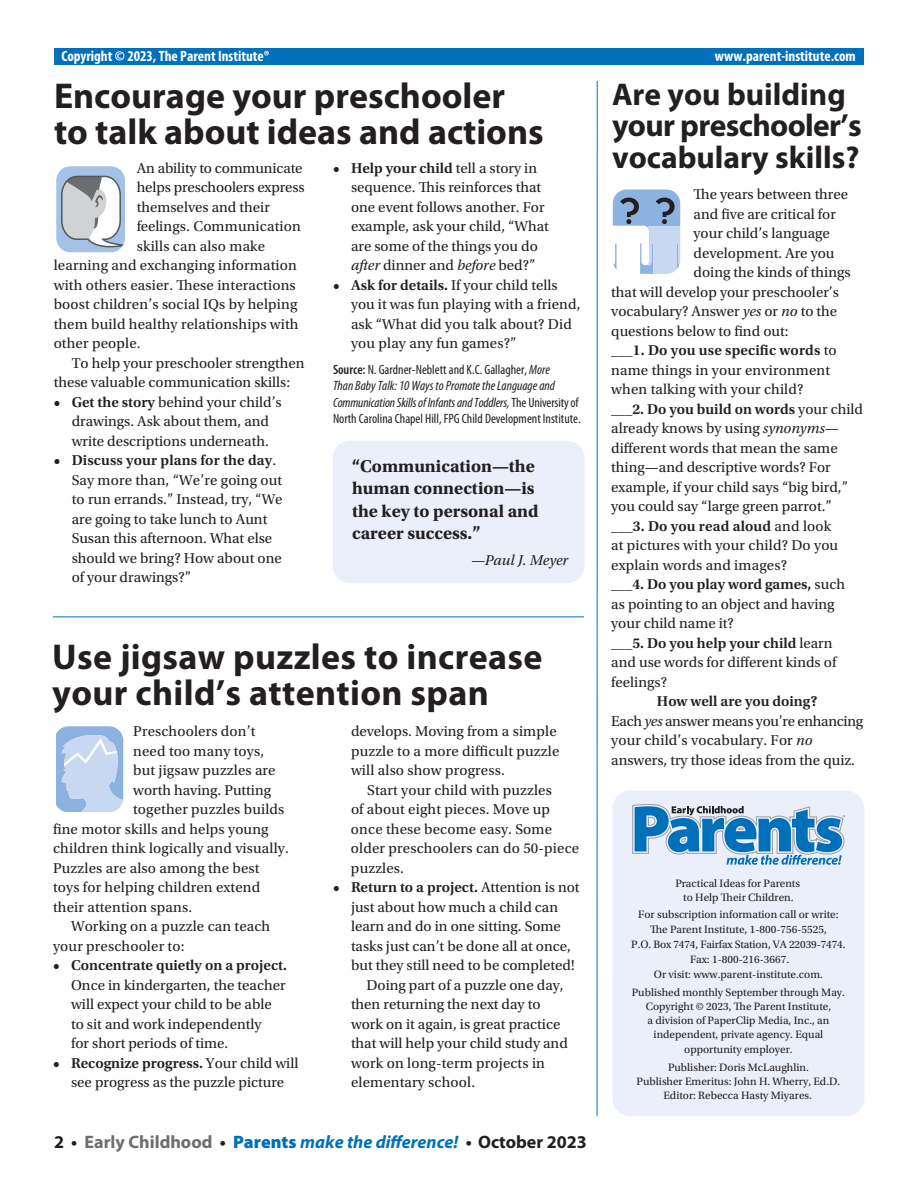
<style>
.page{position:relative;width:918px;height:1188px;background:#fff}
.page>*{position:absolute;margin:0;border:0;box-sizing:border-box;transform-origin:0 0}
.t1{font:700 36px/36px "Myriad Pro";color:#231f20}
.t2{font:700 31.5px/31.5px "Myriad Pro";color:#231f20}
.t3{font:700 18px/22.5px "Utopia Std";color:#231f20}
.t4{font:italic 700 18px "Myriad Pro";color:#0070ba}
.t5{font:15px/19.5px "Utopia Std";color:#231f20}
.t6{font:600 15px "Utopia Std";color:#231f20}
.t7{font:700 condensed 15px "Myriad Pro";color:#fff}
.t8{font:italic 15px "Utopia Std";color:#231f20}
.t9{font:condensed 13.5px/16.5px "Myriad Pro";color:#231f20}
.t10{font:11.25px/14.1px "Utopia Std";color:#231f20;text-align:center}
.s1{font-weight:600}
.s2{font-style:italic}
.s3{font-weight:400}
.s4{font-style:normal;color:#231f20}
.s5{font-style:normal;color:#6c6d70}
.s6{font-weight:900;font-style:normal}
</style>
<div class="page">
<div style="left:612px;top:791px;width:252px;height:325px;background:#eaeff9;border-radius:18px"></div>
<svg style="left:632px;top:804px;width:213px;height:61px"></svg>
<div style="left:54px;top:49px;width:810px;height:16px;background:#0070ba"></div>
<hr style="left:53px;top:616px;width:531px;height:1px;background:#0070ba">
<hr style="left:597px;top:81px;width:1px;height:1035px;background:#0070ba">
<svg style="left:612px;top:189px;width:69px;height:85px"></svg>
<div style="left:333px;top:441px;width:252px;height:142px;background:#eaeff9;border-radius:18px"></div>
<svg style="left:56px;top:166px;width:69px;height:86px"></svg>
<svg style="left:56px;top:726px;width:68px;height:86px;background:#b6cdea"></svg>
<p class="t7" style="left:62px;top:46px;width:210px">Copyright © 2023, The Parent Institute®</p>
<p class="t7" style="left:715px;top:46px;width:142px">www.parent-institute.com</p>
<h1 class="t1" style="left:54px;top:77px;width:491px">Encourage your preschooler to talk about ideas and actions</h1>
<h2 class="t2" style="left:612px;top:77px;width:251px">Are you building your preschooler’s vocabulary skills?</h2>
<p class="t5" style="left:137px;top:158px;width:167px">An ability to communicate</p>
<p class="t5" style="left:137px;top:178px;width:169px">helps preschoolers express</p>
<p class="t5" style="left:137px;top:197px;width:135px">themselves and their</p>
<p class="t5" style="left:137px;top:217px;width:166px">feelings. Communication</p>
<p class="t5" style="left:137px;top:236px;width:130px">skills can also make</p>
<p class="t5" style="left:54px;top:256px;width:245px">learning and exchanging information</p>
<p class="t5" style="left:54px;top:275px;width:244px">with others easier. These interactions</p>
<p class="t5" style="left:54px;top:295px;width:245px">boost children’s social IQs by helping</p>
<p class="t5" style="left:54px;top:314px;width:246px">them build healthy relationships with</p>
<p class="t5" style="left:54px;top:334px;width:88px">other people.</p>
<p class="t5" style="left:72px;top:353px;width:234px">To help your preschooler strengthen</p>
<p class="t5" style="left:54px;top:373px;width:238px">these valuable communication skills:</p>
<p class="t5" style="left:54px;top:392px;width:230px;text-align:center"><span class="s1">• Get the story</span> behind your child’s drawings. Ask about them, and write descriptions underneath.</p>
<p class="t5" style="left:72px;top:451px;width:212px;text-indent:-18px"><span class="s1">• Discuss your plans for the day</span>.<br>Say more than, “We’re going out to run errands.” Instead, try, “We are going to take lunch to Aunt<br>Susan this afternoon. What else should we bring? How about one of your drawings?”</p>
<p class="t5" style="left:351px;top:159px;width:199px;text-indent:-18px"><span class="s1">• Help your child</span> tell a story in sequence. This reinforces that one event follows another. For example, ask your child, “What are some of the things you do <span class="s2">after</span> dinner and <span class="s2">before</span> bed?”</p>
<p class="t5" style="left:351px;top:276px;width:231px;text-indent:-18px"><span class="s1">• Ask for details.</span> If your child tells you it was fun playing with a friend, ask “What did you talk about? Did you play any fun games?”</p>
<p class="t9" style="left:333px;top:361px;width:249px"><span class="s1">Source:</span> N. Gardner-Neblett and K.C. Gallagher, <span class="s2">More<br>Than Baby Talk: 10 Ways to Promote the Language and Communication Skills of Infants and Toddlers,</span> The University of North Carolina Chapel Hill, FPG Child Development Institute.</p>
<p class="t5" style="left:694px;top:185px;width:156px">The years between three</p>
<p class="t5" style="left:694px;top:204px;width:144px">and five are critical for</p>
<p class="t5" style="left:694px;top:224px;width:138px">your child’s language</p>
<p class="t5" style="left:694px;top:243px;width:142px">development. Are you</p>
<p class="t5" style="left:694px;top:263px;width:159px">doing the kinds of things</p>
<p class="t5" style="left:611px;top:282px;width:229px">that will develop your preschooler’s</p>
<p class="t5" style="left:611px;top:302px;width:227px">vocabulary? Answer <span class="s2">yes</span> or <span class="s2">no</span> to the</p>
<p class="t5" style="left:611px;top:321px;width:179px">questions below to find out:</p>
<p class="t6" style="left:611px;top:342px;width:227px">___1. Do you use specific words <span class="s3">to</span></p>
<p class="t5" style="left:611px;top:360px;width:220px">name things in your environment</p>
<p class="t5" style="left:611px;top:380px;width:194px">when talking with your child?</p>
<p class="t6" style="left:611px;top:400px;width:253px">___2. Do you build on words <span class="s3">your child</span></p>
<p class="t5" style="left:611px;top:419px;width:229px">already knows by using <span class="s2">synonyms</span>—</p>
<p class="t5" style="left:611px;top:438px;width:228px">different words that mean the same</p>
<p class="t5" style="left:611px;top:458px;width:221px">thing—and descriptive words? For</p>
<p class="t5" style="left:611px;top:477px;width:238px">example, if your child says “big bird,”</p>
<p class="t5" style="left:611px;top:497px;width:222px">you could say “large green parrot.”</p>
<p class="t6" style="left:611px;top:517px;width:221px">___3. Do you read aloud <span class="s3">and look</span></p>
<p class="t5" style="left:611px;top:536px;width:228px">at pictures with your child? Do you</p>
<p class="t5" style="left:611px;top:555px;width:177px">explain words and images?</p>
<p class="t6" style="left:611px;top:576px;width:235px">___4. Do you play word games, <span class="s3">such</span></p>
<p class="t5" style="left:611px;top:594px;width:225px">as pointing to an object and having</p>
<p class="t5" style="left:611px;top:614px;width:124px">your child name it?</p>
<p class="t6" style="left:611px;top:634px;width:223px">___5. Do you help your child <span class="s3">learn</span></p>
<p class="t5" style="left:611px;top:653px;width:227px">and use words for different kinds of</p>
<p class="t5" style="left:611px;top:672px;width:57px">feelings?</p>
<p class="t5" style="left:611px;top:692px;width:253px;text-indent:46px"><span class="s1">How well are you doing?<br></span>Each <span class="s2">yes</span> answer means you’re enhancing your child’s vocabulary. For <span class="s2">no </span>answers, try those ideas from the quiz.</p>
<p class="t3" style="left:352px;top:455px;width:188px">“Communication—the human connection—is the key to personal and career success.”</p>
<p class="t8" style="left:471px;top:552px;width:99px">—Paul J. Meyer</p>
<h1 class="t1" style="left:52px;top:638px;width:492px">Use jigsaw puzzles to increase your child’s attention span</h1>
<p class="t5" style="left:133px;top:722px;width:124px">Preschoolers don’t</p>
<p class="t5" style="left:133px;top:741px;width:132px">need too many toys,</p>
<p class="t5" style="left:133px;top:761px;width:144px">but jigsaw puzzles are</p>
<p class="t5" style="left:133px;top:780px;width:139px">worth having. Putting</p>
<p class="t5" style="left:133px;top:800px;width:153px">together puzzles builds</p>
<p class="t5" style="left:53px;top:819px;width:217px">fine motor skills and helps young</p>
<p class="t5" style="left:53px;top:839px;width:237px">children think logically and visually.</p>
<p class="t5" style="left:53px;top:858px;width:208px">Puzzles are also among the best</p>
<p class="t5" style="left:53px;top:878px;width:209px">toys for helping children extend</p>
<p class="t5" style="left:53px;top:897px;width:140px">their attention spans.</p>
<p class="t5" style="left:71px;top:917px;width:201px">Working on a puzzle can teach</p>
<p class="t5" style="left:53px;top:936px;width:133px">your preschooler to:</p>
<p class="t6" style="left:53px;top:957px;width:235px">• Concentrate quietly on a project.</p>
<p class="t5" style="left:71px;top:975px;width:216px">Once in kindergarten, the teacher will expect your child to be able to sit and work independently<br>for short periods of time.</p>
<p class="t5" style="left:53px;top:1053px;width:247px;text-align:center"><span class="s1">• Recognize progress.</span> Your child will see progress as the puzzle picture</p>
<p class="t5" style="left:351px;top:722px;width:210px">develops. Moving from a simple puzzle to a more difficult puzzle will also show progress.</p>
<p class="t5" style="left:351px;top:780px;width:230px;text-indent:16px">Start your child with puzzles<br>of about eight pieces. Move up once these become easy. Some older preschoolers can do 50-piece puzzles.</p>
<p class="t6" style="left:333px;top:879px;width:248px">• Return to a project. <span class="s3">Attention is not</span></p>
<p class="t5" style="left:351px;top:897px;width:209px">just about how much a child can</p>
<p class="t5" style="left:351px;top:917px;width:211px">learn and do in one sitting. Some</p>
<p class="t5" style="left:351px;top:936px;width:221px">tasks just can’t be done all at once,</p>
<p class="t5" style="left:351px;top:956px;width:225px">but they still need to be completed!</p>
<p class="t5" style="left:366px;top:975px;width:199px">Doing part of a puzzle one day,</p>
<p class="t5" style="left:351px;top:995px;width:191px">then returning the next day to</p>
<p class="t5" style="left:351px;top:1014px;width:211px">work on it again, is great practice</p>
<p class="t5" style="left:351px;top:1034px;width:218px">that will help your child study and</p>
<p class="t5" style="left:351px;top:1053px;width:196px">work on long-term projects in</p>
<p class="t5" style="left:351px;top:1073px;width:126px">elementary school.</p>
<p class="t10" style="left:675px;top:876px;width:126px">Practical Ideas for Parents to Help Their Children.</p>
<p class="t10" style="left:631px;top:907px;width:216px;line-height:15px">For subscription information call or write:<br>The Parent Institute, 1-800-756-5525,<br>P.O. Box 7474, Fairfax Station, VA 22039-7474.<br>Fax: 1-800-216-3667.<br>Or visit: www.parent-institute.com.</p>
<p class="t10" style="left:632px;top:986px;width:215px">Published monthly September through May.<br>Copyright © 2023, The Parent Institute,<br>a division of PaperClip Media, Inc., an independent, private agency. Equal opportunity employer.</p>
<p class="t10" style="left:637px;top:1061px;width:205px">Publisher: Doris McLaughlin.<br>Publisher Emeritus: John H. Wherry, Ed.D.<br>Editor: Rebecca Hasty Miyares.</p>
<p class="t4" style="left:54px;top:1130px;width:534px"><span class="s4">2 •</span> <span class="s5">Early Childhood</span> <span class="s4">•</span> <span class="s6">Parents</span> make the difference! <span class="s4">• October 2023</span></p>
</div>
